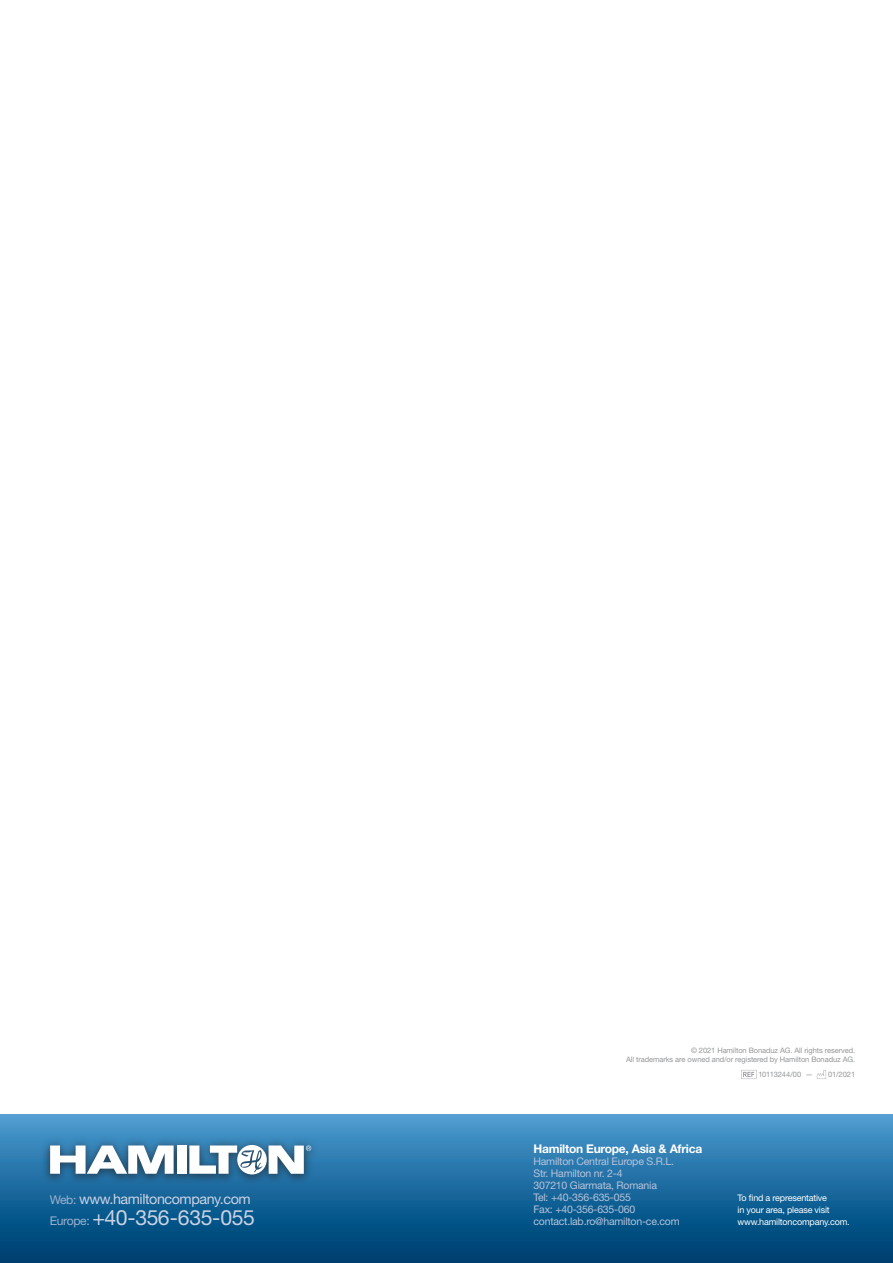
<style>
.page{position:relative;width:893px;height:1263px;background:#fff}
.page>*{position:absolute;margin:0;border:0;box-sizing:border-box;transform-origin:0 0}
.t1{font:21px "Helvetica Neue LT Pro";letter-spacing:-.025em;color:#cad2e4}
.t2{font:14.1px "Helvetica Neue LT Pro";letter-spacing:-.03em;color:#cad2e4}
.t3{font:700 12px "Helvetica Neue LT Pro";letter-spacing:-.02em;color:#fff}
.t4{font:10.5px/12px "Helvetica Neue LT Pro";letter-spacing:-.02em;color:#b7c3db}
.t5{font:9px/12px "Helvetica Neue LT Pro";letter-spacing:-.02em;color:#fff}
.t6{font:7.5px/9px "Helvetica Neue LT Pro";letter-spacing:-.01em;color:#939598;text-align:right}
.s1{font-size:12px;color:#9db0ce}
</style>
<div class="page">
<svg style="left:741px;top:1070px;width:15px;height:9px"></svg>
<svg style="left:817px;top:1070px;width:9px;height:9px"></svg>
<div style="left:0;top:1114px;width:893px;height:149px;background:linear-gradient(to bottom,#4b9cd1,#003a6c)"></div>
<div style="left:42px;top:1141px;width:276px;height:44px;background:#1f6ca1"></div>
<div style="left:40px;top:1135px;width:280px;height:49px;background:#231f20;opacity:.4"></div>
<div style="left:177px;top:1145px;width:10px;height:29px;background:#fff"></div>
<svg style="left:50px;top:1145px;width:124px;height:29px;background:#afc5d4"></svg>
<svg style="left:189px;top:1145px;width:122px;height:29px;background:#aac0d0"></svg>
<h2 class="t2" style="left:50px;top:1190px;width:202px"><span class="s1">Web:</span> www.hamiltoncompany.com</h2>
<h1 class="t1" style="left:50px;top:1205px;width:207px"><span class="s1">Europe:</span> +40-356-635-055</h1>
<p class="t6" style="left:626px;top:1045px;width:231px">© 2021 Hamilton Bonaduz AG. All rights reserved.<br>All trademarks are owned and/or registered by Hamilton Bonaduz AG.</p>
<p class="t6" style="left:758px;top:1069px;width:56px">10113244/00 —</p>
<p class="t6" style="left:828px;top:1069px;width:29px">01/2021</p>
<p class="t3" style="left:533px;top:1141px;width:170px">Hamilton Europe, Asia &amp; Africa</p>
<p class="t4" style="left:533px;top:1155px;width:148px">Hamilton Central Europe S.R.L.<br>Str. Hamilton nr. 2-4<br>307210 Giarmata, Romania<br>Tel: +40-356-635-055<br>Fax: +40-356-635-060 contact.lab.ro@hamilton-ce.com</p>
<p class="t5" style="left:738px;top:1192px;width:114px">To find a representative<br>in your area, please visit www.hamiltoncompany.com.</p>
</div>
